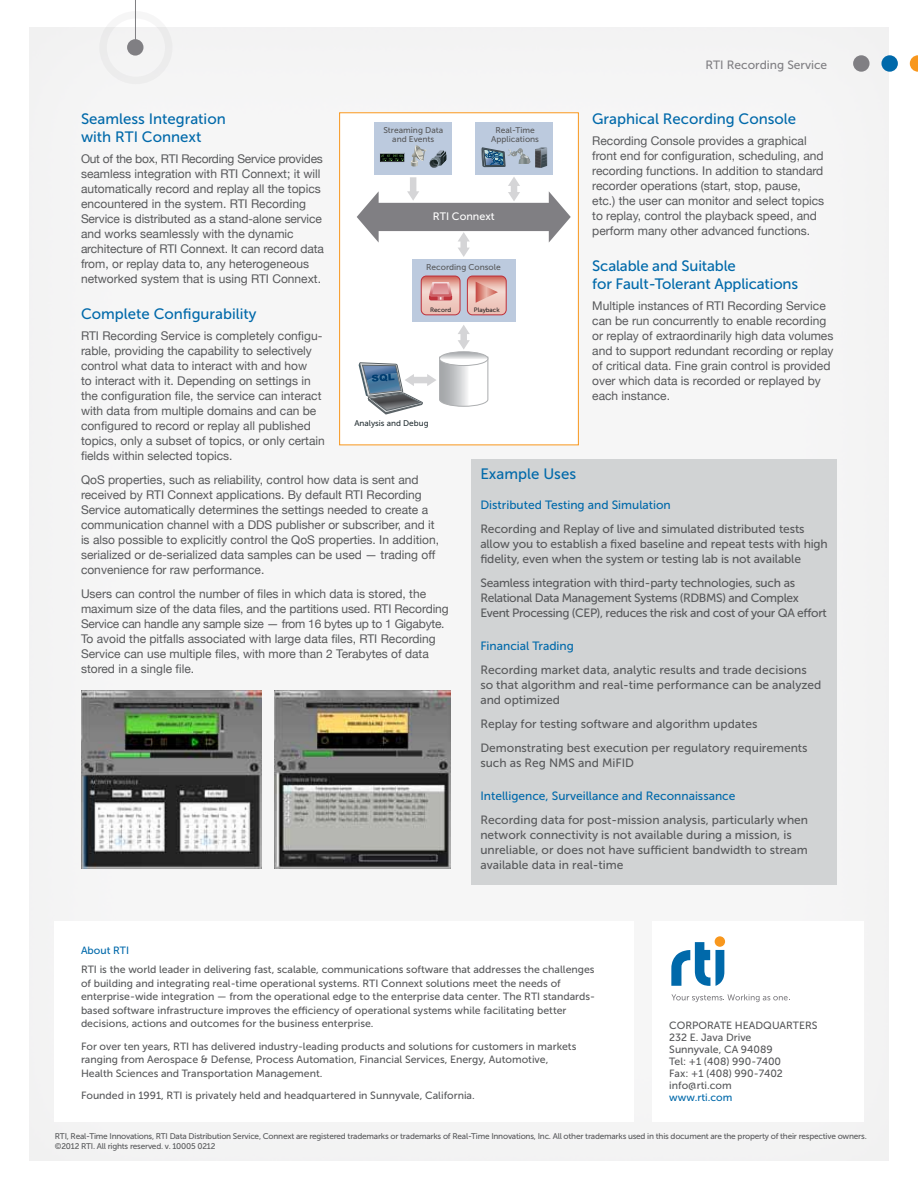
<style>
.page{position:relative;width:918px;height:1188px;background:#fff}
.page>*{position:absolute;margin:0;border:0;box-sizing:border-box;transform-origin:0 0}
.t1{font:15px/18px "Museo Sans 500";color:#0069aa}
.t2{font:12px/15px "Helvetica Neue";color:#58595b}
.t3{font:12px/15px "Museo Sans 500";color:#58595b}
.t4{font:12px/15px "Museo Sans 500";letter-spacing:-.03em;color:#58595b}
.t5{font:12px "Museo Sans 500";color:#0069aa}
.t6{font:12px "Museo Sans 500";color:#807f83}
.t7{font:10.8px "Museo Sans 500";color:#fff}
.t8{font:10.5px/13.5px "Museo Sans 500";color:#58595b}
.t9{font:10.5px "Museo Sans 500";color:#0069aa}
.t10{font:8.4px/8.4px "Museo Sans 500";color:#58595b;text-align:center}
.t11{font:8.25px/9.8px "Museo Sans 500";letter-spacing:-.025em;color:#58595b}
.t12{font:8.25px "Museo Sans 500";color:#263135}
.t13{font:6.3px "Museo Sans 500";color:#231f20}
</style>
<div class="page">
<div style="left:27px;top:26px;width:863px;height:1136px;background:#f6f6f6"></div>
<svg style="left:910px;top:55px;width:8px;height:17px"></svg>
<div style="left:881px;top:55px;width:17px;height:17px;background:#0069aa;border-radius:50%"></div>
<div style="left:853px;top:55px;width:17px;height:17px;background:#807f83;border-radius:50%"></div>
<hr style="left:135px;top:0;width:1px;height:51px;background:#807f83">
<div style="left:127px;top:39px;width:16px;height:17px;background:#807f83;border-radius:50%"></div>
<div style="left:99px;top:11px;width:73px;height:73px;border:8px solid #807f83;border-radius:50%"></div>
<div style="left:54px;top:921px;width:579px;height:201px;background:#fff"></div>
<div style="left:652px;top:921px;width:212px;height:201px;background:#fff"></div>
<div style="left:715px;top:936px;width:10px;height:11px;background:#f8971d;border-radius:50%"></div>
<svg style="left:671px;top:942px;width:53px;height:44px"></svg>
<svg style="left:671px;top:994px;width:119px;height:8px"></svg>
<div style="left:340px;top:113px;width:238px;height:332px;background:#fff"></div>
<div style="left:412px;top:259px;width:103px;height:63px;background:#bccade"></div>
<div style="left:475px;top:122px;width:78px;height:53px;background:#bccade"></div>
<div style="left:374px;top:122px;width:78px;height:53px;background:#bccade"></div>
<svg style="left:421px;top:276px;width:39px;height:39px;background:#e1a29d"></svg>
<svg style="left:467px;top:276px;width:39px;height:39px;background:#e3a89f"></svg>
<svg style="left:359px;top:325px;width:130px;height:90px"></svg>
<svg style="left:357px;top:145px;width:214px;height:112px"></svg>
<div style="left:339px;top:112px;width:240px;height:333px;border:1px solid #f8971d"></div>
<img style="left:274px;top:690px;width:177px;height:178px">
<img style="left:81px;top:690px;width:181px;height:178px">
<div style="left:471px;top:459px;width:366px;height:426px;background:#d1d3d4"></div>
<p class="t6" style="left:705px;top:58px;width:123px">RTI Recording Service</p>
<p class="t1" style="left:81px;top:110px;width:146px">Seamless Integration with RTI Connext</p>
<p class="t2" style="left:81px;top:151px;width:244px">Out of the box, RTI Recording Service provides seamless integration with RTI Connext; it will automatically record and replay all the topics encountered in the system. RTI Recording Service is distributed as a stand-alone service and works seamlessly with the dynamic architecture of RTI Connext. It can record data from, or replay data to, any heterogeneous networked system that is using RTI Connext.</p>
<p class="t1" style="left:81px;top:305px;width:177px">Complete Configurability</p>
<p class="t2" style="left:81px;top:328px;width:245px">RTI Recording Service is completely configu&shy;rable, providing the capability to selectively control what data to interact with and how<br>to interact with it. Depending on settings in the configuration file, the service can interact with data from multiple domains and can be configured to record or replay all published topics, only a subset of topics, or only certain fields within selected topics.</p>
<p class="t2" style="left:81px;top:472px;width:360px">QoS properties, such as reliability, control how data is sent and received by RTI Connext applications. By default RTI Recording Service automatically determines the settings needed to create a communication channel with a DDS publisher or subscriber, and it is also possible to explicitly control the QoS properties. In addition, serialized or de-serialized data samples can be used — trading off convenience for raw performance.</p>
<p class="t2" style="left:81px;top:586px;width:369px">Users can control the number of files in which data is stored, the maximum size of the data files, and the partitions used. RTI Recording Service can handle any sample size — from 16 bytes up to 1 Gigabyte.<br>To avoid the pitfalls associated with large data files, RTI Recording Service can use multiple files, with more than 2 Terabytes of data stored in a single file.</p>
<p class="t1" style="left:592px;top:110px;width:205px">Graphical Recording Console</p>
<p class="t2" style="left:592px;top:133px;width:234px">Recording Console provides a graphical front end for configuration, scheduling, and recording functions. In addition to standard recorder operations (start, stop, pause, etc.) the user can monitor and select topics to replay, control the playback speed, and perform many other advanced functions.</p>
<p class="t1" style="left:592px;top:257px;width:207px">Scalable and Suitable<br>for Fault-Tolerant Applications</p>
<p class="t2" style="left:592px;top:298px;width:243px">Multiple instances of RTI Recording Service can be run concurrently to enable recording or replay of extraordinarily high data volumes and to support redundant recording or replay of critical data. Fine grain control is provided over which data is recorded or replayed by each instance.</p>
<p class="t10" style="left:383px;top:126px;width:61px">Streaming Data and Events</p>
<p class="t10" style="left:491px;top:126px;width:49px">Real-Time<br>Applications</p>
<p class="t7" style="left:433px;top:210px;width:63px">RTI Connext</p>
<p class="t10" style="left:426px;top:263px;width:76px">Recording Console</p>
<p class="t13" style="left:430px;top:306px;width:22px">Record</p>
<p class="t13" style="left:474px;top:306px;width:27px">Playback</p>
<p class="t12" style="left:354px;top:419px;width:76px">Analysis and Debug</p>
<p class="t1" style="left:480px;top:465px;width:97px">Example Uses</p>
<p class="t5" style="left:480px;top:499px;width:192px">Distributed Testing and Simulation</p>
<p class="t3" style="left:480px;top:522px;width:349px">Recording and Replay of live and simulated distributed tests allow you to establish a fixed baseline and repeat tests with high fidelity, even when the system or testing lab is not available</p>
<p class="t4" style="left:480px;top:576px;width:348px">Seamless integration with third-party technologies, such as<br>Relational Data Management Systems (RDBMS) and Complex<br>Event Processing (CEP), reduces the risk and cost of your QA effort</p>
<p class="t5" style="left:480px;top:640px;width:95px">Financial Trading</p>
<p class="t3" style="left:480px;top:663px;width:343px">Recording market data, analytic results and trade decisions so that algorithm and real-time performance can be analyzed and optimized</p>
<p class="t3" style="left:480px;top:712px;width:329px;line-height:24px">Replay for testing software and algorithm updates<br>Demonstrating best execution per regulatory requirements</p>
<p class="t3" style="left:480px;top:756px;width:155px">such as Reg NMS and MiFID</p>
<p class="t5" style="left:480px;top:790px;width:257px">Intelligence, Surveillance and Reconnaissance</p>
<p class="t3" style="left:480px;top:813px;width:329px">Recording data for post-mission analysis, particularly when network connectivity is not available during a mission, is unreliable, or does not have sufficient bandwidth to stream available data in real-time</p>
<p class="t9" style="left:81px;top:945px;width:50px">About RTI</p>
<p class="t8" style="left:81px;top:963px;width:516px">RTI is the world leader in delivering fast, scalable, communications software that addresses the challenges of building and integrating real-time operational systems. RTI Connext solutions meet the needs of enterprise-wide integration — from the operational edge to the enterprise data center. The RTI standards&shy;based software infrastructure improves the efficiency of operational systems while facilitating better decisions, actions and outcomes for the business enterprise.</p>
<p class="t8" style="left:81px;top:1040px;width:497px">For over ten years, RTI has delivered industry-leading products and solutions for customers in markets ranging from Aerospace &amp; Defense, Process Automation, Financial Services, Energy, Automotive,<br>Health Sciences and Transportation Management.</p>
<p class="t8" style="left:81px;top:1089px;width:395px">Founded in 1991, RTI is privately held and headquartered in Sunnyvale, California.</p>
<p class="t8" style="left:669px;top:1019px;width:150px;line-height:12px">CORPORATE HEADQUARTERS<br>232 E. Java Drive<br>Sunnyvale, CA 94089<br>Tel: +1 (408) 990-7400<br>Fax: +1 (408) 990-7402 info@rti.com</p>
<p class="t9" style="left:669px;top:1092px;width:65px">www.rti.com</p>
<p class="t11" style="left:55px;top:1132px;width:813px">RTI, Real-Time Innovations, RTI Data Distribution Service, Connext are registered trademarks or trademarks of Real-Time Innovations, Inc. All other trademarks used in this document are the property of their respective owners. ©2012 RTI. All rights reserved. v. 10005 0212</p>
</div>
